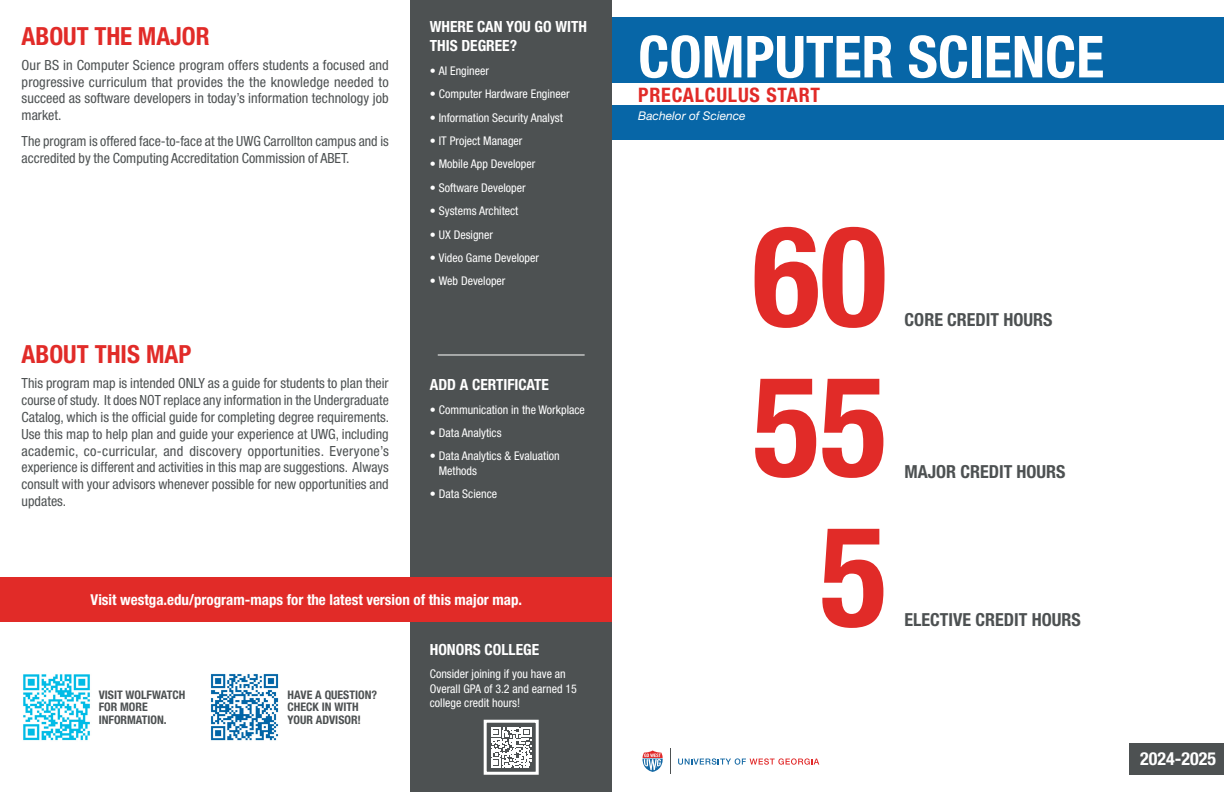
<style>
.page{position:relative;width:1224px;height:792px;background:#fff}
.page>*{position:absolute;margin:0;border:0;box-sizing:border-box;transform-origin:0 0}
.t1{font:700 condensed 140px "Helvetica Neue LT Std";color:#e12b28}
.t2{font:700 condensed 58px "Helvetica Neue LT Std";color:#fff}
.t3{font:700 condensed 25px "Helvetica Neue LT Std";color:#e12b28}
.t4{font:700 condensed 20px "Helvetica Neue LT Std";letter-spacing:.04em;color:#e12b28}
.t5{font:700 condensed 18px "Helvetica Neue LT Std";color:#4d5152}
.t6{font:700 condensed 18px "Helvetica Neue LT Std";color:#fff}
.t7{font:700 condensed 15.4px/18.5px "Helvetica Neue LT Std";color:#fff}
.t8{font:700 condensed 15px "Helvetica Neue LT Std";color:#fff}
.t9{font:condensed 14px/16.8px "Helvetica Neue LT Std";color:#4d5152;text-align:justify}
.t10{font:condensed 12px/14.4px "Helvetica Neue LT Std";color:#fff}
.t11{font:italic 12px "Helvetica Neue LT Std";color:#fff}
.t12{font:700 condensed 11.8px/12.3px "Helvetica Neue LT Std";color:#4d5152}
</style>
<div class="page">
<svg style="left:642px;top:750px;width:21px;height:22px"></svg>
<svg style="left:678px;top:758px;width:141px;height:7px"></svg>
<div style="left:612px;top:18px;width:612px;height:122px;background:#0766a7"></div>
<div style="left:1130px;top:743px;width:94px;height:32px;background:#4d5152"></div>
<div style="left:410px;top:0;width:202px;height:577px;background:#4d5152"></div>
<hr style="left:438px;top:354px;width:147px;height:1px;background:#fff">
<div style="left:0;top:577px;width:612px;height:45px;background:#e12b28"></div>
<div style="left:612px;top:83px;width:612px;height:22px;background:#fff"></div>
<div style="left:410px;top:622px;width:202px;height:170px;background:#4d5152"></div>
<img style="left:23px;top:674px;width:67px;height:67px">
<img style="left:211px;top:674px;width:68px;height:67px">
<svg style="left:491px;top:727px;width:41px;height:41px"></svg>
<div style="left:484px;top:720px;width:55px;height:55px;border:3px solid #fff"></div>
<p class="t3" style="left:22px;top:21px;width:190px">ABOUT THE MAJOR</p>
<p class="t9" style="left:22px;top:56px;width:369px">Our BS in Computer Science program offers students a focused and progressive curriculum that provides the the knowledge needed to succeed as software developers in today’s information technology job market.</p>
<p class="t9" style="left:22px;top:133px;width:369px">The program is offered face-to-face at the UWG Carrollton campus and is accredited by the Computing Accreditation Commission of ABET.</p>
<p class="t3" style="left:22px;top:339px;width:171px">ABOUT THIS MAP</p>
<p class="t9" style="left:22px;top:375px;width:369px">This program map is intended ONLY as a guide for students to plan their course of study. It does NOT replace any information in the Undergraduate Catalog, which is the official guide for completing degree requirements.<br>Use this map to help plan and guide your experience at UWG, including academic, co-curricular, and discovery opportunities. Everyone’s experience is different and activities in this map are suggestions. Always consult with your advisors whenever possible for new opportunities and updates.</p>
<p class="t7" style="left:430px;top:17px;width:159px">WHERE CAN YOU GO WITH<br>THIS DEGREE?</p>
<p class="t10" style="left:430px;top:63px;width:61px">• AI Engineer</p>
<p class="t10" style="left:430px;top:87px;width:141px">• Computer Hardware Engineer</p>
<p class="t10" style="left:430px;top:110px;width:135px">• Information Security Analyst</p>
<p class="t10" style="left:430px;top:134px;width:94px">• IT Project Manager</p>
<p class="t10" style="left:430px;top:157px;width:107px">• Mobile App Developer</p>
<p class="t10" style="left:430px;top:180px;width:97px">• Software Developer</p>
<p class="t10" style="left:430px;top:204px;width:90px">• Systems Architect</p>
<p class="t10" style="left:430px;top:227px;width:65px">• UX Designer</p>
<p class="t10" style="left:430px;top:251px;width:111px">• Video Game Developer</p>
<p class="t10" style="left:430px;top:274px;width:77px">• Web Developer</p>
<p class="t7" style="left:430px;top:375px;width:121px">ADD A CERTIFICATE</p>
<p class="t10" style="left:430px;top:402px;width:157px">• Communication in the Workplace</p>
<p class="t10" style="left:430px;top:425px;width:73px">• Data Analytics</p>
<p class="t10" style="left:439px;top:449px;width:122px;text-indent:-9px">• Data Analytics &amp; Evaluation<br>Methods</p>
<p class="t10" style="left:430px;top:487px;width:69px">• Data Science</p>
<p class="t8" style="left:91px;top:591px;width:433px">Visit westga.edu/program-maps for the latest version of this major map.</p>
<p class="t12" style="left:99px;top:688px;width:88px">VISIT WOLFWATCH<br>FOR MORE<br>INFORMATION.</p>
<p class="t12" style="left:288px;top:688px;width:91px">HAVE A QUESTION?<br>CHECK IN WITH<br>YOUR ADVISOR!</p>
<p class="t7" style="left:430px;top:640px;width:111px">HONORS COLLEGE</p>
<p class="t10" style="left:430px;top:667px;width:149px">Consider joining if you have an<br>Overall GPA of 3.2 and earned 15 college credit hours!</p>
<p class="t2" style="left:638px;top:22px;width:467px">COMPUTER SCIENCE</p>
<p class="t4" style="left:638px;top:82px;width:183px">PRECALCULUS START</p>
<p class="t11" style="left:638px;top:108px;width:109px">Bachelor of Science</p>
<p class="t1" style="left:753px;top:191px;width:136px">60</p>
<p class="t1" style="left:753px;top:341px;width:136px">55</p>
<p class="t1" style="left:820px;top:491px;width:69px">5</p>
<p class="t5" style="left:905px;top:309px;width:149px">CORE CREDIT HOURS</p>
<p class="t5" style="left:905px;top:460px;width:162px">MAJOR CREDIT HOURS</p>
<p class="t5" style="left:905px;top:609px;width:178px">ELECTIVE CREDIT HOURS</p>
<p class="t6" style="left:1140px;top:748px;width:77px">2024-2025</p>
</div>
